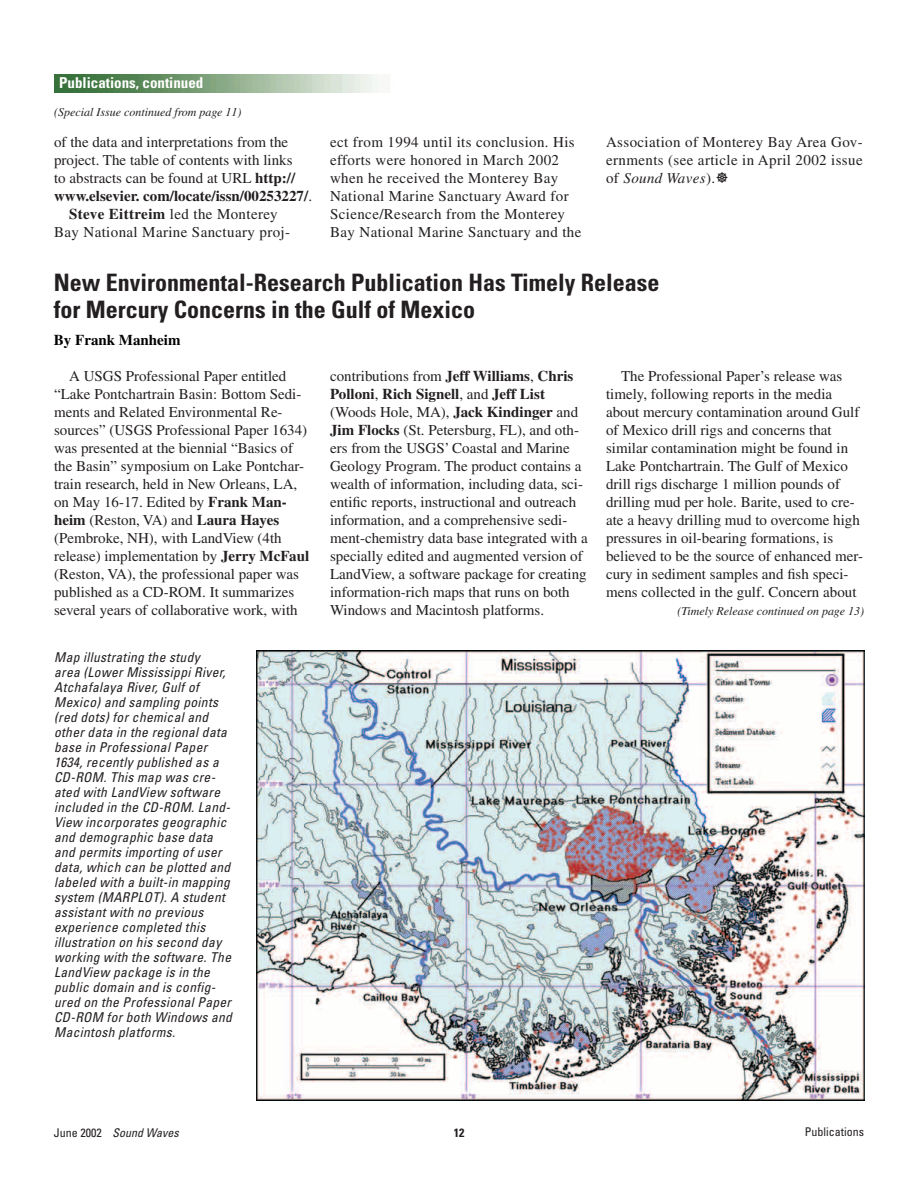
<style>
.page{position:relative;width:918px;height:1188px;background:#fff}
.page>*{position:absolute;margin:0;border:0;box-sizing:border-box;transform-origin:0 0}
.t1{font:700 condensed 24px/27px "Univers";color:#231f20}
.t2{font:15px/18px "Times";color:#231f20}
.t3{font:15px/18px "Times";letter-spacing:.025em;color:#231f20}
.t4{font:700 15px "Times";color:#231f20}
.t5{font:700 condensed 15px "Univers";color:#fff}
.t6{font:700 15px "Times";color:#000}
.t7{font:italic condensed 13.5px/15px "Univers";letter-spacing:.025em;color:#231f20}
.t8{font:italic 12px "Times";color:#231f20}
.t9{font:italic condensed 12px "Univers";color:#231f20}
.t10{font:condensed 12px "Univers";color:#231f20}
.t11{font:700 condensed 12px "Univers";color:#231f20}
.s1{font-weight:700}
.s2{font-weight:400}
.s3{font-style:italic}
.s4{font-style:normal}
</style>
<div class="page">
<img style="left:257px;top:651px;width:607px;height:450px">
<img style="left:54px;top:75px;width:324px;height:18px">
<p class="t5" style="left:59px;top:77px;width:146px">Publications, continued</p>
<p class="t8" style="left:54px;top:108px;width:189px">(Special Issue continued from page 11)</p>
<p class="t2" style="left:54px;top:134px;width:236px">of the data and interpretations from the</p>
<p class="t2" style="left:54px;top:152px;width:240px">project. The table of contents with links</p>
<p class="t2" style="left:54px;top:170px;width:243px">to abstracts can be found at URL <span class="s1">http://</span></p>
<p class="t4" style="left:54px;top:190px;width:259px">www.elsevier. com/locate/issn/00253227/<span class="s2">.</span></p>
<p class="t3" style="left:69px;top:206px;width:210px"><span class="s1">Steve Eittreim</span> led the Monterey</p>
<p class="t3" style="left:54px;top:224px;width:238px">Bay National Marine Sanctuary proj-</p>
<p class="t3" style="left:330px;top:134px;width:253px">ect from 1994 until its conclusion. His efforts were honored in March 2002 when he received the Monterey Bay National Marine Sanctuary Award for Science/Research from the Monterey Bay National Marine Sanctuary and the</p>
<p class="t2" style="left:606px;top:134px;width:258px;text-align:justify">Association of Monterey Bay Area Gov&shy;ernments (see article in April 2002 issue of <span class="s3">Sound Waves</span>).</p>
<h1 class="t1" style="left:54px;top:272px;width:607px">New Environmental-Research Publication Has Timely Release for Mercury Concerns in the Gulf of Mexico</h1>
<p class="t6" style="left:54px;top:335px;width:128px">By Frank Manheim</p>
<p class="t2" style="left:330px;top:368px;width:259px">contributions from <span class="s1">Jeff Williams</span>, <span class="s1">Chris Polloni</span>, <span class="s1">Rich Signell</span>, and <span class="s1">Jeff List </span>(Woods Hole, MA), <span class="s1">Jack Kindinger</span> and <span class="s1">Jim Flocks</span> (St. Petersburg, FL), and oth&shy;ers from the USGS’ Coastal and Marine Geology Program. The product contains a wealth of information, including data, sci&shy;entific reports, instructional and outreach information, and a comprehensive sedi&shy;ment-chemistry data base integrated with a specially edited and augmented version of LandView, a software package for creating information-rich maps that runs on both Windows and Macintosh platforms.</p>
<p class="t7" style="left:54px;top:650px;width:182px">Map illustrating the study<br>area (Lower Mississippi River,<br>Atchafalaya River, Gulf of<br>Mexico) and sampling points (red dots) for chemical and other data in the regional data base in Professional Paper<br>1634, recently published as a<br>CD-ROM. This map was cre&shy;ated with LandView software included in the CD-ROM. Land-<br>View incorporates geographic and demographic base data and permits importing of user data, which can be plotted and labeled with a built-in mapping system (MARPLOT). A student assistant with no previous experience completed this illustration on his second day working with the software. The<br>LandView package is in the public domain and is config&shy;ured on the Professional Paper<br>CD-ROM for both Windows and<br>Macintosh platforms.</p>
<p class="t2" style="left:54px;top:368px;width:257px;text-indent:15px">A USGS Professional Paper entitled “Lake Pontchartrain Basin: Bottom Sedi&shy;ments and Related Environmental Re&shy;sources” (USGS Professional Paper 1634) was presented at the biennial “Basics of the Basin” symposium on Lake Pontchar&shy;train research, held in New Orleans, LA, on May 16-17. Edited by <span class="s1">Frank Man&shy;heim</span> (Reston, VA) and <span class="s1">Laura Hayes </span>(Pembroke, NH), with LandView (4th release) implementation by <span class="s1">Jerry McFaul </span>(Reston, VA), the professional paper was published as a CD-ROM. It summarizes several years of collaborative work, with</p>
<p class="t2" style="left:606px;top:368px;width:258px;text-indent:15px">The Professional Paper’s release was timely, following reports in the media about mercury contamination around Gulf of Mexico drill rigs and concerns that similar contamination might be found in Lake Pontchartrain. The Gulf of Mexico drill rigs discharge 1 million pounds of drilling mud per hole. Barite, used to cre&shy;ate a heavy drilling mud to overcome high pressures in oil-bearing formations, is believed to be the source of enhanced mer&shy;cury in sediment samples and fish speci&shy;mens collected in the gulf. Concern about</p>
<p class="t8" style="left:677px;top:607px;width:188px">(Timely Release continued on page 13)</p>
<p class="t9" style="left:54px;top:1128px;width:129px"><span class="s4">June 2002</span> Sound Waves</p>
<p class="t11" style="left:454px;top:1128px;width:12px">12</p>
<p class="t10" style="left:805px;top:1128px;width:61px">Publications</p>
</div>
